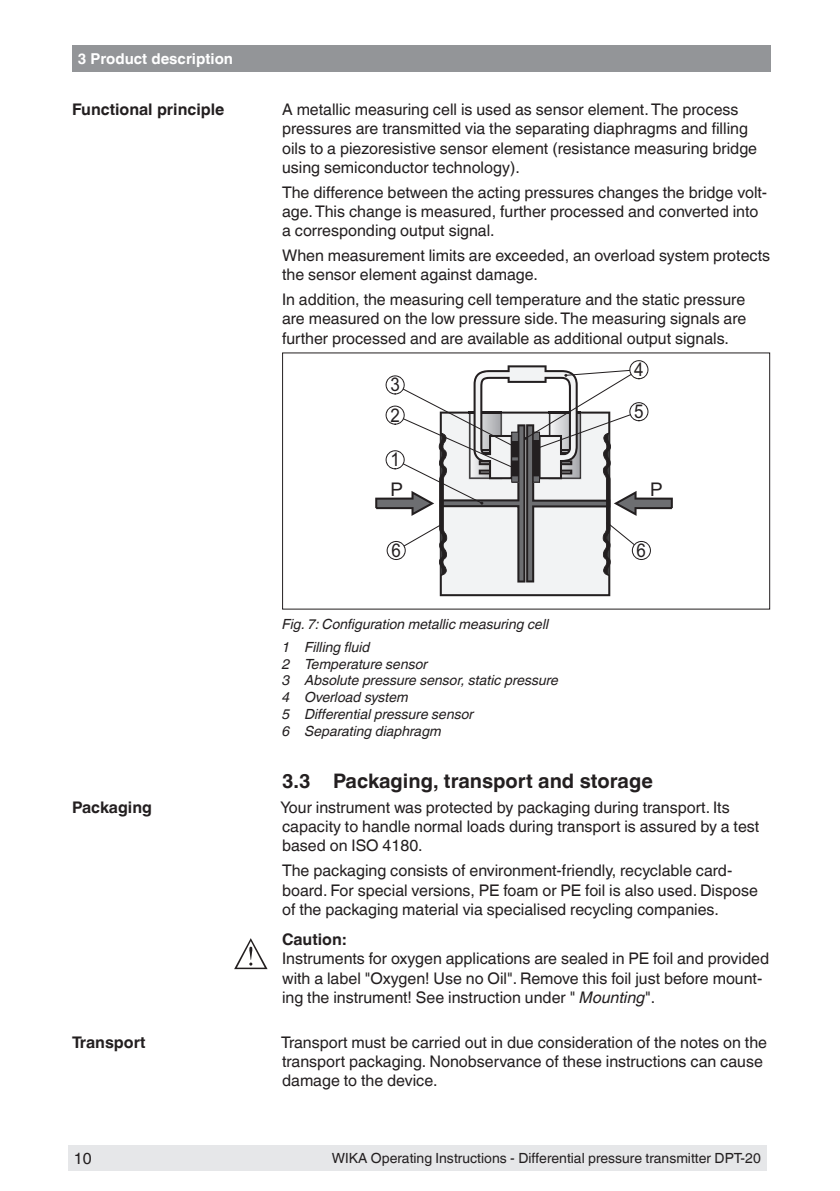
<style>
.page{position:relative;width:840px;height:1191px;background:#fff}
.page>*{position:absolute;margin:0;border:0;box-sizing:border-box;transform-origin:0 0}
.t1{font:700 20px "Helvetica Linotype";color:#231f20}
.t2{font:18.8px/30.2px "Arial";color:#231f20;scale:.9 1}
.t3{font:18.8px "Arial";color:#231f20}
.t4{font:16px/19.2px "Helvetica Linotype";color:#231f20}
.t5{font:700 16px "Helvetica Linotype";color:#231f20}
.t6{font:700 15px "Helvetica Linotype";color:#fff}
.t7{font:italic 14px/16.8px "Helvetica Linotype";color:#231f20}
.t8{font:14px "Helvetica Linotype";color:#231f20}
.s1{font-style:italic}
</style>
<div class="page">
<div style="left:68px;top:1145px;width:43px;height:26px;background:#e6e7e9"></div>
<div style="left:72px;top:45px;width:697px;height:27px;background:#939598"></div>
<div style="left:111px;top:1145px;width:655px;height:26px;background:#e6e7e9"></div>
<svg style="left:375px;top:360px;width:297px;height:236px"></svg>
<svg style="left:234px;top:938px;width:33px;height:31px"></svg>
<p class="t6" style="left:78px;top:50px;width:157px">3 Product description</p>
<p class="t5" style="left:72px;top:100px;width:154px">Functional principle</p>
<p class="t5" style="left:72px;top:798px;width:81px">Packaging</p>
<p class="t5" style="left:72px;top:1032px;width:75px">Transport</p>
<p class="t4" style="left:74px;top:1150px;width:19px">10</p>
<p class="t4" style="left:282px;top:100px;width:476px">A metallic measuring cell is used as sensor element. The process pressures are transmitted via the separating diaphragms and filling oils to a piezoresistive sensor element (resistance measuring bridge using semiconductor technology).</p>
<p class="t4" style="left:282px;top:183px;width:486px">The difference between the acting pressures changes the bridge volt&shy;age. This change is measured, further processed and converted into a corresponding output signal.</p>
<p class="t4" style="left:282px;top:246px;width:489px">When measurement limits are exceeded, an overload system protects the sensor element against damage.</p>
<p class="t4" style="left:282px;top:290px;width:465px;text-align:justify">In addition, the measuring cell temperature and the static pressure are measured on the low pressure side. The measuring signals are further processed and are available as additional output signals.</p>
<p class="t2" style="left:390px;top:370px;width:12px">3<br>2</p>
<p class="t2" style="left:390px;top:445px;width:12px">1</p>
<p class="t2" style="left:633px;top:354px;width:12px">4</p>
<p class="t2" style="left:633px;top:396px;width:12px">5</p>
<p class="t3" style="left:390px;top:478px;width:14px">P</p>
<p class="t3" style="left:650px;top:478px;width:14px">P</p>
<p class="t2" style="left:391px;top:535px;width:12px">6</p>
<p class="t2" style="left:636px;top:535px;width:12px">6</p>
<p class="t7" style="left:282px;top:613px;width:268px;line-height:22.4px">Fig. 7: Configuration metallic measuring cell<br>1 Filling fluid</p>
<p class="t7" style="left:282px;top:656px;width:278px">2 Temperature sensor<br>3 Absolute pressure sensor, static pressure<br>4 Overload system<br>5 Differential pressure sensor<br>6 Separating diaphragm</p>
<p class="t1" style="left:282px;top:769px;width:372px">3.3 Packaging, transport and storage</p>
<p class="t4" style="left:280px;top:798px;width:480px">Your instrument was protected by packaging during transport. Its capacity to handle normal loads during transport is assured by a test based on ISO 4180.</p>
<p class="t4" style="left:282px;top:861px;width:477px">The packaging consists of environment-friendly, recyclable card&shy;board. For special versions, PE foam or PE foil is also used. Dispose of the packaging material via specialised recycling companies.</p>
<p class="t5" style="left:282px;top:930px;width:66px">Caution:</p>
<p class="t4" style="left:282px;top:949px;width:488px">Instruments for oxygen applications are sealed in PE foil and provided with a label "Oxygen! Use no Oil". Remove this foil just before mount&shy;ing the instrument! See instruction under " <span class="s1">Mounting</span>".</p>
<p class="t4" style="left:281px;top:1032px;width:487px">Transport must be carried out in due consideration of the notes on the transport packaging. Nonobservance of these instructions can cause damage to the device.</p>
<p class="t8" style="left:331px;top:1150px;width:430px">WIKA Operating Instructions - Differential pressure transmitter DPT-20</p>
</div>
